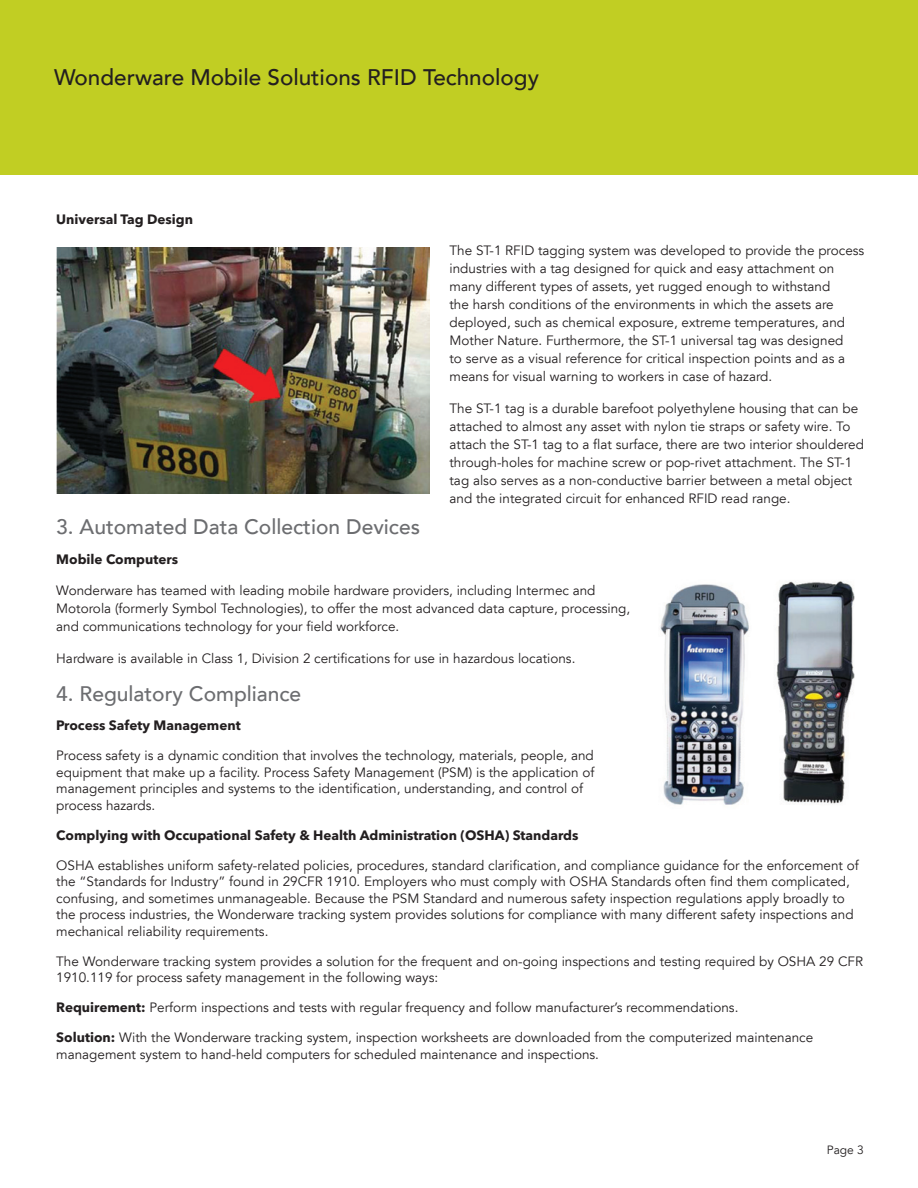
<style>
.page{position:relative;width:918px;height:1188px;background:#fff}
.page>*{position:absolute;margin:0;border:0;box-sizing:border-box;transform-origin:0 0}
.Headline{font:500 22.5px "Avenir LT";color:#231f20}
.Body_Copy{font:500 21px "Avenir LT";color:#6c6d70}
.Body_Copy-2{font:13.5px/18px "Avenir LT";color:#231f20}
.Body_Copy-3{font:700 13.5px "Avenir Next LT Pro";color:#231f20}
.t1{font:12px "Avenir LT";color:#231f20}
.s1{font-family:"Avenir Next LT Pro";font-weight:700}
</style>
<div class="page">
<div style="left:0;top:0;width:918px;height:176px;background:#c1ce23"></div>
<img style="left:56px;top:247px;width:373px;height:246px">
<img style="left:660px;top:581px;width:195px;height:224px">
<p class="Headline" style="left:54px;top:64px;width:486px">Wonderware Mobile Solutions RFID Technology</p>
<p class="Body_Copy-3" style="left:56px;top:211px;width:138px">Universal Tag Design</p>
<p class="Body_Copy-2" style="left:450px;top:242px;width:416px">The ST-1 RFID tagging system was developed to provide the process industries with a tag designed for quick and easy attachment on many different types of assets, yet rugged enough to withstand<br>the harsh conditions of the environments in which the assets are deployed, such as chemical exposure, extreme temperatures, and Mother Nature. Furthermore, the ST-1 universal tag was designed<br>to serve as a visual reference for critical inspection points and as a means for visual warning to workers in case of hazard.</p>
<p class="Body_Copy-2" style="left:450px;top:400px;width:416px">The ST-1 tag is a durable barefoot polyethylene housing that can be attached to almost any asset with nylon tie straps or safety wire. To attach the ST-1 tag to a flat surface, there are two interior shouldered through-holes for machine screw or pop-rivet attachment. The ST-1 tag also serves as a non-conductive barrier between a metal object and the integrated circuit for enhanced RFID read range.</p>
<p class="Body_Copy" style="left:56px;top:515px;width:365px">3. Automated Data Collection Devices</p>
<p class="Body_Copy-3" style="left:56px;top:551px;width:123px">Mobile Computers</p>
<p class="Body_Copy-2" style="left:56px;top:582px;width:576px">Wonderware has teamed with leading mobile hardware providers, including Intermec and<br>Motorola (formerly Symbol Technologies), to offer the most advanced data capture, processing, and communications technology for your field workforce.</p>
<p class="Body_Copy-2" style="left:56px;top:649px;width:521px">Hardware is available in Class 1, Division 2 certifications for use in hazardous locations.</p>
<p class="Body_Copy" style="left:56px;top:682px;width:247px">4. Regulatory Compliance</p>
<p class="Body_Copy-3" style="left:56px;top:717px;width:186px">Process Safety Management</p>
<p class="Body_Copy-2" style="left:56px;top:748px;width:540px;line-height:16.5px">Process safety is a dynamic condition that involves the technology, materials, people, and equipment that make up a facility. Process Safety Management (PSM) is the application of management principles and systems to the identification, understanding, and control of process hazards.</p>
<p class="Body_Copy-3" style="left:56px;top:827px;width:524px">Complying with Occupational Safety &amp; Health Administration (OSHA) Standards</p>
<p class="Body_Copy-2" style="left:56px;top:857px;width:804px;line-height:16.5px">OSHA establishes uniform safety-related policies, procedures, standard clarification, and compliance guidance for the enforcement of the “Standards for Industry” found in 29CFR 1910. Employers who must comply with OSHA Standards often find them complicated, confusing, and sometimes unmanageable. Because the PSM Standard and numerous safety inspection regulations apply broadly to the process industries, the Wonderware tracking system provides solutions for compliance with many different safety inspections and mechanical reliability requirements.</p>
<p class="Body_Copy-2" style="left:56px;top:953px;width:808px;line-height:16.5px">The Wonderware tracking system provides a solution for the frequent and on-going inspections and testing required by OSHA 29 CFR<br>1910.119 for process safety management in the following ways:</p>
<p class="Body_Copy-2" style="left:56px;top:999px;width:684px"><span class="s1">Requirement:</span> Perform inspections and tests with regular frequency and follow manufacturer’s recommendations.</p>
<p class="Body_Copy-2" style="left:56px;top:1030px;width:758px;line-height:16.5px"><span class="s1">Solution:</span> With the Wonderware tracking system, inspection worksheets are downloaded from the computerized maintenance management system to hand-held computers for scheduled maintenance and inspections.</p>
<p class="t1" style="left:827px;top:1143px;width:39px">Page 3</p>
</div>
